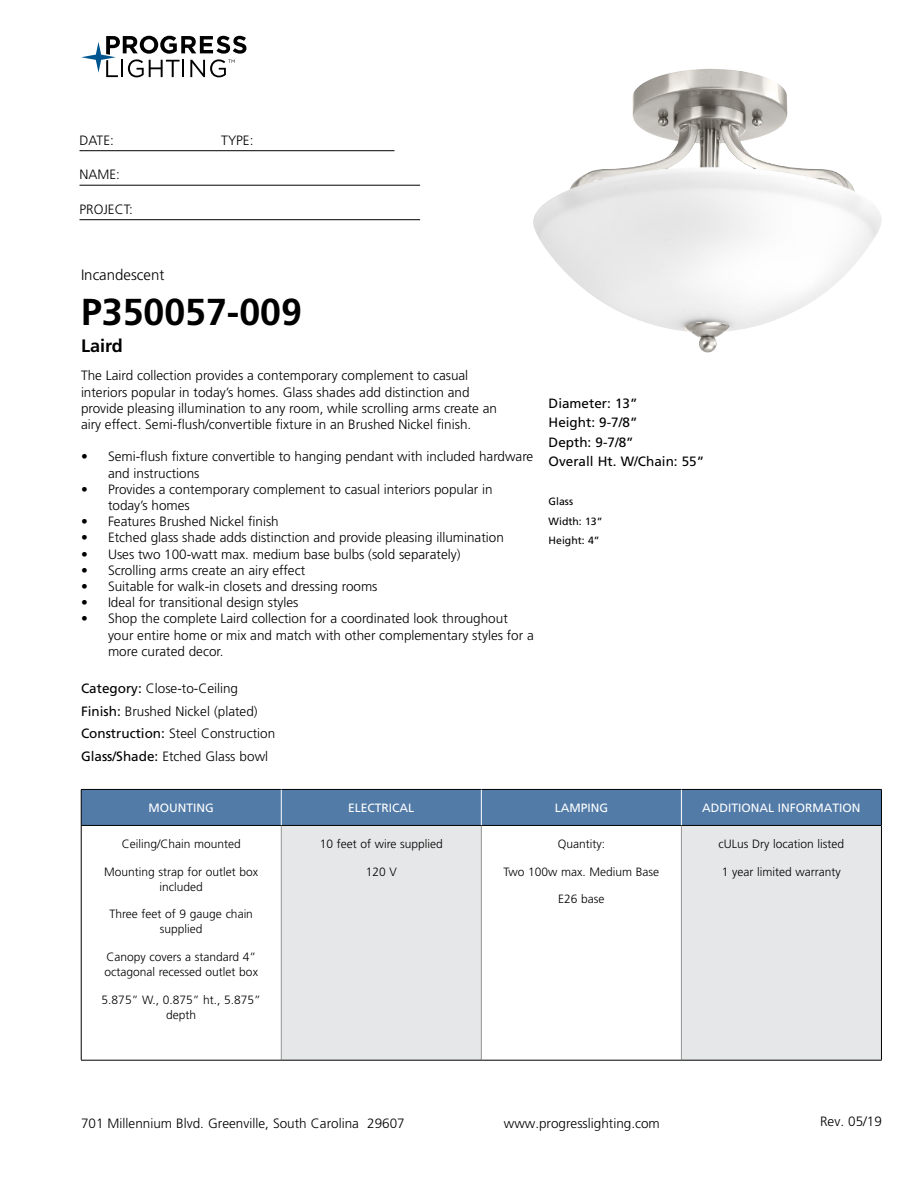
<style>
.page{position:relative;width:918px;height:1188px;background:#fff}
.page>*{position:absolute;margin:0;border:0;box-sizing:border-box;transform-origin:0 0}
.t1{font:700 37.5px "Frutiger LT Std";color:#000}
.t2{font:700 18px "Frutiger LT Std";color:#000}
.t3{font:300 15px "Frutiger LT Std";color:#000}
.t4{font:300 13.5px/16.2px "Frutiger LT Std";color:#000}
.t5{font:13.5px/19.5px "Frutiger LT Std";color:#000}
.t6{font:300 12px/15px "Frutiger LT Std";color:#000;text-align:center}
.t7{font:12px "Frutiger LT Std";color:#fff}
.t8{font:10.5px/19.5px "Frutiger LT Std";color:#000}
.s1{font-weight:400}
</style>
<div class="page">
<svg style="left:81px;top:36px;width:165px;height:41px"></svg>
<hr style="left:80px;top:150px;width:314px;height:1px;background:#000">
<hr style="left:80px;top:185px;width:340px;height:1px;background:#000">
<hr style="left:80px;top:219px;width:340px;height:1px;background:#000">
<div style="left:82px;top:790px;width:799px;height:35px;background:#527ba8"></div>
<div style="left:281px;top:825px;width:200px;height:235px;background:#e6e7e8"></div>
<div style="left:681px;top:825px;width:200px;height:235px;background:#e6e7e8"></div>
<hr style="left:281px;top:826px;width:1px;height:234px;background:#939598">
<hr style="left:481px;top:826px;width:1px;height:234px;background:#939598">
<hr style="left:681px;top:826px;width:1px;height:234px;background:#939598">
<hr style="left:81px;top:825px;width:200px;height:1px;background:#000">
<hr style="left:281px;top:825px;width:200px;height:1px;background:#000">
<hr style="left:481px;top:825px;width:200px;height:1px;background:#000">
<hr style="left:681px;top:825px;width:200px;height:1px;background:#000">
<hr style="left:81px;top:1060px;width:200px;height:1px;background:#000">
<hr style="left:281px;top:1060px;width:200px;height:1px;background:#000">
<hr style="left:481px;top:1060px;width:200px;height:1px;background:#000">
<hr style="left:681px;top:1060px;width:201px;height:1px;background:#000">
<hr style="left:81px;top:789px;width:200px;height:1px;background:#000">
<hr style="left:81px;top:790px;width:1px;height:35px;background:#000">
<hr style="left:281px;top:789px;width:200px;height:1px;background:#000">
<hr style="left:481px;top:789px;width:200px;height:1px;background:#000">
<hr style="left:681px;top:789px;width:201px;height:1px;background:#000">
<hr style="left:881px;top:790px;width:1px;height:35px;background:#000">
<hr style="left:81px;top:825px;width:1px;height:235px;background:#000">
<hr style="left:881px;top:825px;width:1px;height:235px;background:#000">
<hr style="left:281px;top:790px;width:1px;height:35px;background:#fff">
<hr style="left:681px;top:790px;width:1px;height:35px;background:#fff">
<hr style="left:481px;top:790px;width:1px;height:35px;background:#fff">
<img style="left:533px;top:69px;width:349px;height:284px">
<p class="t4" style="left:80px;top:132px;width:36px">DATE:</p>
<p class="t4" style="left:221px;top:132px;width:34px">TYPE:</p>
<p class="t4" style="left:80px;top:167px;width:42px">NAME:</p>
<p class="t4" style="left:80px;top:201px;width:55px">PROJECT:</p>
<p class="t3" style="left:81px;top:266px;width:85px">Incandescent</p>
<h1 class="t1" style="left:81px;top:290px;width:222px">P350057-009</h1>
<h2 class="t2" style="left:81px;top:335px;width:43px">Laird</h2>
<p class="t4" style="left:81px;top:368px;width:418px">The Laird collection provides a contemporary complement to casual interiors popular in today’s homes. Glass shades add distinction and provide pleasing illumination to any room, while scrolling arms create an airy effect. Semi-flush/convertible fixture in an Brushed Nickel finish.</p>
<p class="t4" style="left:108px;top:449px;width:427px;text-indent:-27px">• Semi-flush fixture convertible to hanging pendant with included hardware and instructions</p>
<p class="t4" style="left:108px;top:481px;width:386px;text-indent:-27px">• Provides a contemporary complement to casual interiors popular in today’s homes</p>
<p class="t4" style="left:81px;top:514px;width:199px">• Features Brushed Nickel finish</p>
<p class="t4" style="left:81px;top:530px;width:424px">• Etched glass shade adds distinction and provide pleasing illumination</p>
<p class="t4" style="left:81px;top:546px;width:381px">• Uses two 100-watt max. medium base bulbs (sold separately)</p>
<p class="t4" style="left:81px;top:562px;width:226px">• Scrolling arms create an airy effect</p>
<p class="t4" style="left:81px;top:578px;width:298px">• Suitable for walk-in closets and dressing rooms</p>
<p class="t4" style="left:81px;top:595px;width:219px">• Ideal for transitional design styles</p>
<p class="t4" style="left:108px;top:611px;width:427px;text-indent:-27px">• Shop the complete Laird collection for a coordinated look throughout your entire home or mix and match with other complementary styles for a more curated decor.</p>
<p class="t4" style="left:81px;top:678px;width:196px;line-height:22.5px"><span class="s1">Category:</span> Close-to-Ceiling<br><span class="s1">Finish:</span> Brushed Nickel (plated)<br><span class="s1">Construction:</span> Steel Construction<br><span class="s1">Glass/Shade:</span> Etched Glass bowl</p>
<p class="t5" style="left:549px;top:393px;width:157px">Diameter: 13”<br>Height: 9-7/8”<br>Depth: 9-7/8”<br>Overall Ht. W/Chain: 55”</p>
<p class="t8" style="left:549px;top:492px;width:55px">Glass<br>Width: 13”<br>Height: 4”</p>
<p class="t7" style="left:149px;top:801px;width:67px">MOUNTING</p>
<p class="t7" style="left:348px;top:801px;width:68px">ELECTRICAL</p>
<p class="t7" style="left:555px;top:801px;width:55px">LAMPING</p>
<p class="t7" style="left:702px;top:801px;width:160px">ADDITIONAL INFORMATION</p>
<p class="t6" style="left:122px;top:836px;width:121px">Ceiling/Chain mounted</p>
<p class="t6" style="left:104px;top:864px;width:156px">Mounting strap for outlet box included</p>
<p class="t6" style="left:110px;top:907px;width:145px">Three feet of 9 gauge chain supplied</p>
<p class="t6" style="left:105px;top:950px;width:155px;text-align:left">Canopy covers a standard 4” octagonal recessed outlet box</p>
<p class="t6" style="left:102px;top:993px;width:161px">5.875” W., 0.875” ht., 5.875” depth</p>
<p class="t6" style="left:320px;top:837px;width:125px">10 feet of wire supplied</p>
<p class="t6" style="left:366px;top:864px;width:33px">120 V</p>
<p class="t6" style="left:719px;top:837px;width:127px">cULus Dry location listed</p>
<p class="t6" style="left:722px;top:864px;width:120px">1 year limited warranty</p>
<p class="t6" style="left:558px;top:837px;width:49px">Quantity:</p>
<p class="t6" style="left:504px;top:864px;width:157px">Two 100w max. Medium Base</p>
<p class="t6" style="left:558px;top:892px;width:48px">E26 base</p>
<p class="t4" style="left:81px;top:1115px;width:325px">701 Millennium Blvd. Greenville, South Carolina 29607</p>
<p class="t4" style="left:504px;top:1115px;width:158px">www.progresslighting.com</p>
<p class="t4" style="left:820px;top:1114px;width:63px">Rev. 05/19</p>
</div>
